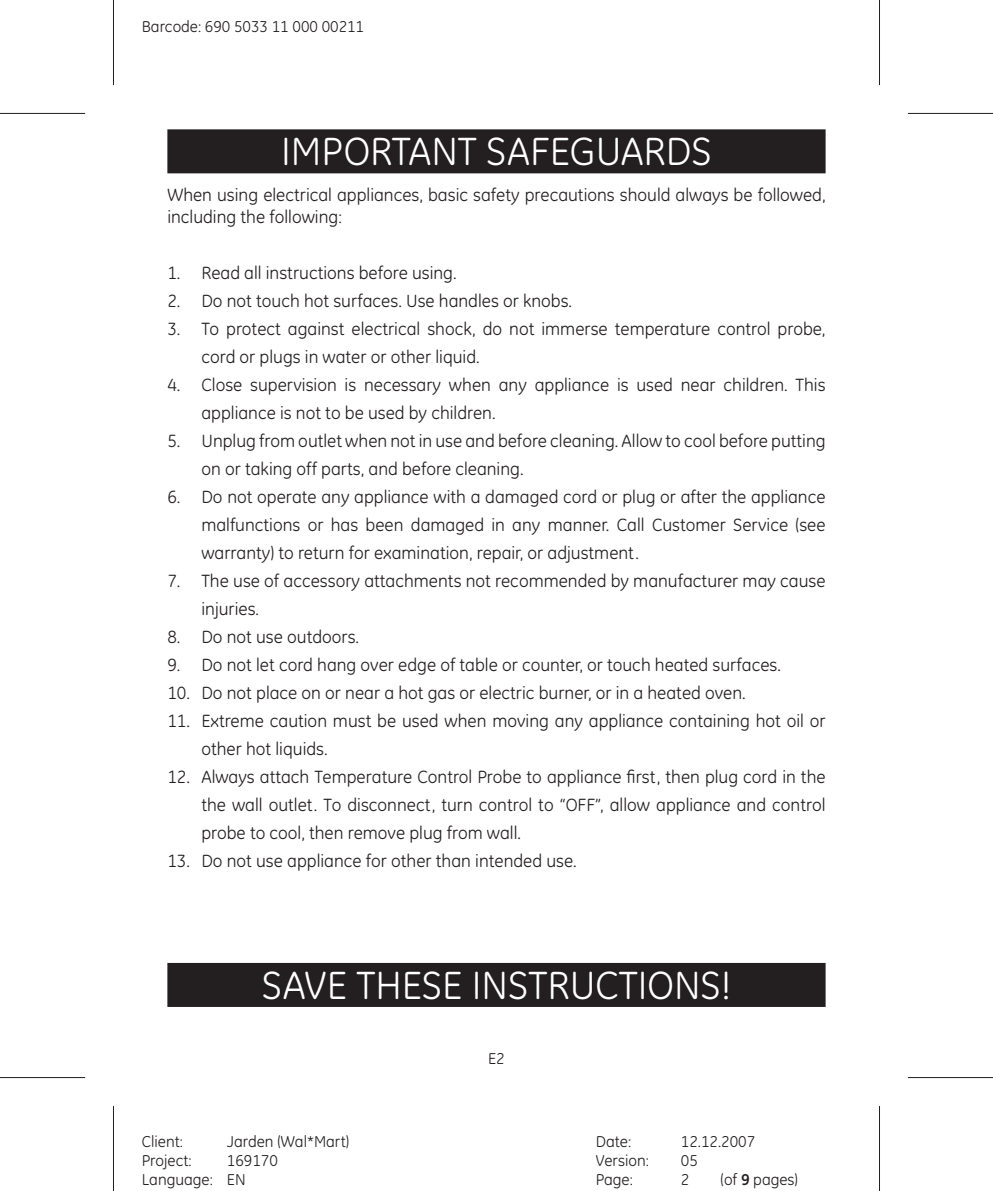
<style>
.page{position:relative;width:993px;height:1191px;background:#fff}
.page>*{position:absolute;margin:0;border:0;box-sizing:border-box;transform-origin:0 0}
.t1{font:40px "GE Inspira";color:#fff}
.Indent_4{font:18px/28px "GE Inspira";color:#231f20}
.t2{font:16px "GE Inspira";color:#231f20}
.s1{font-weight:700}
</style>
<div class="page">
<hr style="left:0;top:113px;width:85px;height:1px;background:#231f20">
<hr style="left:113px;top:0;width:1px;height:85px;background:#231f20">
<hr style="left:113px;top:1106px;width:1px;height:85px;background:#231f20">
<hr style="left:0;top:1077px;width:85px;height:1px;background:#231f20">
<hr style="left:907px;top:1077px;width:85px;height:1px;background:#231f20">
<hr style="left:878px;top:1106px;width:1px;height:85px;background:#231f20">
<hr style="left:878px;top:0;width:1px;height:85px;background:#231f20">
<hr style="left:907px;top:113px;width:85px;height:1px;background:#231f20">
<div style="left:167px;top:129px;width:658px;height:44px;background:#231f20"></div>
<div style="left:167px;top:963px;width:658px;height:44px;background:#231f20"></div>
<p class="t2" style="left:142px;top:17px;width:224px">Barcode: 690 5033 11 000 00211</p>
<p class="t1" style="left:281px;top:129px;width:432px">IMPORTANT SAFEGUARDS</p>
<p class="Indent_4" style="left:167px;top:184px;width:659px;line-height:21.6px">When using electrical appliances, basic safety precautions should always be followed, including the following:</p>
<p class="Indent_4" style="left:167px;top:259px;width:291px">1. Read all instructions before using.</p>
<p class="Indent_4" style="left:167px;top:287px;width:406px">2. Do not touch hot surfaces. Use handles or knobs.</p>
<p class="Indent_4" style="left:201px;top:315px;width:625px;text-indent:-34px">3. To protect against electrical shock, do not immerse temperature control probe, cord or plugs in water or other liquid.</p>
<p class="Indent_4" style="left:201px;top:371px;width:625px;text-indent:-34px">4. Close supervision is necessary when any appliance is used near children. This appliance is not to be used by children.</p>
<p class="Indent_4" style="left:201px;top:427px;width:625px;text-indent:-34px">5. Unplug from outlet when not in use and before cleaning. Allow to cool before putting on or taking off parts, and before cleaning.</p>
<p class="Indent_4" style="left:201px;top:483px;width:625px;text-align:justify;text-indent:-34px">6. Do not operate any appliance with a damaged cord or plug or after the appliance malfunctions or has been damaged in any manner. Call Customer Service (see warranty) to return for examination, repair, or adjustment.</p>
<p class="Indent_4" style="left:201px;top:567px;width:625px;text-indent:-34px">7. The use of accessory attachments not recommended by manufacturer may cause injuries.</p>
<p class="Indent_4" style="left:167px;top:623px;width:193px">8. Do not use outdoors.</p>
<p class="Indent_4" style="left:167px;top:651px;width:615px">9. Do not let cord hang over edge of table or counter, or touch heated surfaces.</p>
<p class="Indent_4" style="left:167px;top:679px;width:579px">10. Do not place on or near a hot gas or electric burner, or in a heated oven.</p>
<p class="Indent_4" style="left:201px;top:707px;width:625px;text-indent:-34px">11. Extreme caution must be used when moving any appliance containing hot oil or other hot liquids.</p>
<p class="Indent_4" style="left:201px;top:763px;width:625px;text-align:justify;text-indent:-34px">12. Always attach Temperature Control Probe to appliance first, then plug cord in the the wall outlet. To disconnect, turn control to “OFF”, allow appliance and control probe to cool, then remove plug from wall.</p>
<p class="Indent_4" style="left:167px;top:847px;width:410px">13. Do not use appliance for other than intended use.</p>
<p class="t1" style="left:262px;top:963px;width:41px">Savet</p>
<p class="t1" style="left:375px;top:963px;width:47px">heseinstructions</p>
<p class="t1" style="left:720px;top:963px;width:12px">!</p>
<p class="t2" style="left:142px;top:1132px;width:43px">Client:</p>
<p class="t2" style="left:227px;top:1132px;width:124px">Jarden (Wal*Mart)</p>
<p class="t2" style="left:142px;top:1151px;width:51px">Project:</p>
<p class="t2" style="left:227px;top:1151px;width:52px">169170</p>
<p class="t2" style="left:142px;top:1170px;width:105px">Language: EN</p>
<p class="t2" style="left:488px;top:1049px;width:10px">E</p>
<p class="t2" style="left:595px;top:1132px;width:37px">Date:</p>
<p class="t2" style="left:680px;top:1132px;width:76px">12.12.2007</p>
<p class="t2" style="left:595px;top:1151px;width:55px">Version:</p>
<p class="t2" style="left:680px;top:1151px;width:18px">05</p>
<p class="t2" style="left:595px;top:1170px;width:39px">Page:</p>
<p class="t2" style="left:720px;top:1170px;width:79px">(of <span class="s1">9</span> pages)</p>
</div>
